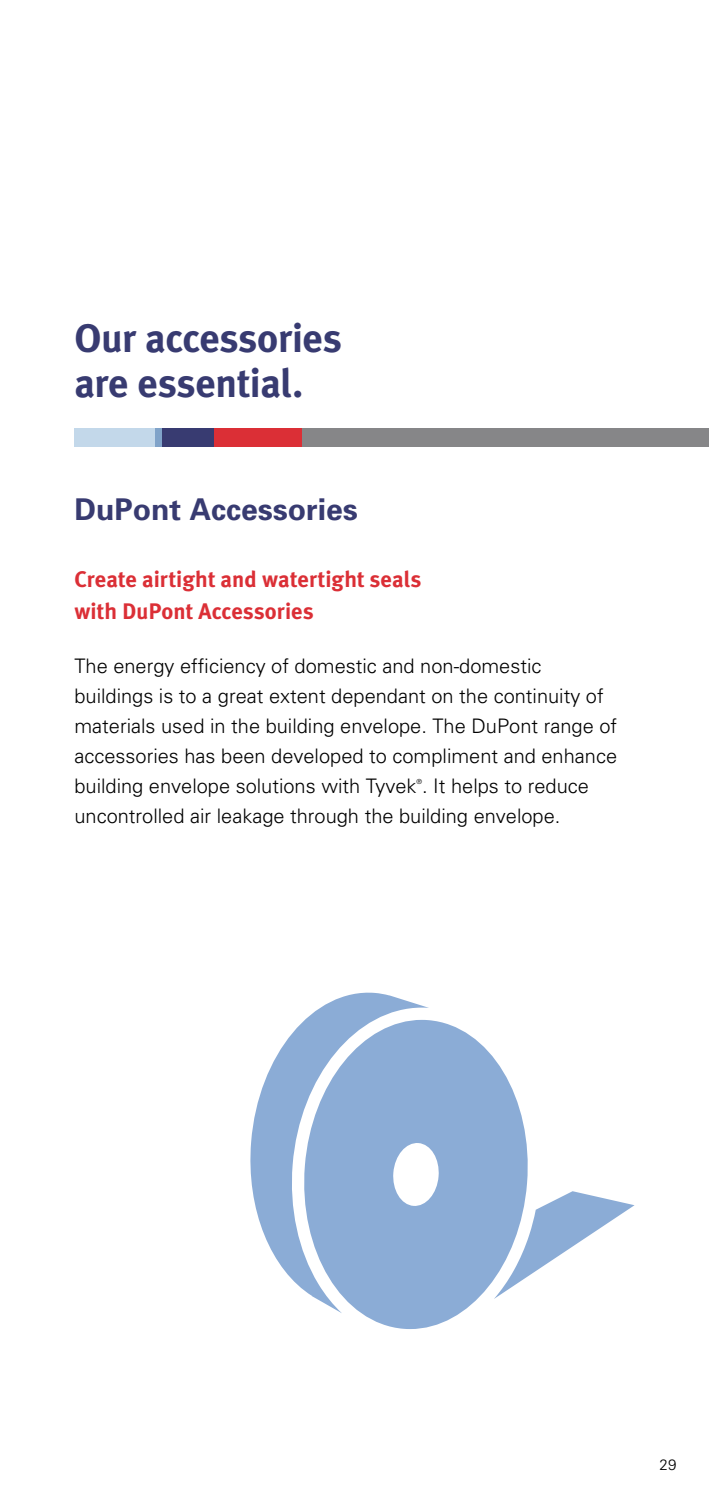
<style>
.page{position:relative;width:709px;height:1489px;background:#fff}
.page>*{position:absolute;margin:0;border:0;box-sizing:border-box;transform-origin:0 0}
.t1{font:700 40px/45px "Meta Plus";letter-spacing:-.01em;color:#383b71}
.t2{font:700 30px "Univers";color:#383b71}
.t3{font:700 22.5px/32.5px "Meta Plus";letter-spacing:.005em;color:#db2f36}
.t4{font:300 20px/30px "Univers";color:#000}
.t5{font:300 15px "Univers";color:#000}
.t6{font:300 7px "Univers";color:#000}
</style>
<div class="page">
<div style="left:74px;top:428px;width:82px;height:18px;background:#c3d8ea"></div>
<div style="left:155px;top:428px;width:9px;height:18px;background:#80a3c9"></div>
<div style="left:301px;top:428px;width:408px;height:18px;background:#868688"></div>
<div style="left:211px;top:428px;width:90px;height:18px;background:#db2f36"></div>
<div style="left:163px;top:428px;width:51px;height:18px;background:#383b71"></div>
<svg style="left:250px;top:992px;width:179px;height:293px;fill:#8bacd6"></svg>
<svg style="left:534px;top:1191px;width:100px;height:81px"></svg>
<svg style="left:298px;top:1019px;width:236px;height:309px;fill:#8bacd6"></svg>
<h1 class="t1" style="left:74px;top:315px;width:269px">Our accessories are essential.</h1>
<h2 class="t2" style="left:74px;top:490px;width:285px">DuPont Accessories</h2>
<p class="t3" style="left:74px;top:562px;width:348px">Create airtight and watertight seals with DuPont Accessories</p>
<p class="t4" style="left:74px;top:650px;width:544px">The energy efficiency of domestic and non-domestic buildings is to a great extent dependant on the continuity of materials used in the building envelope. The DuPont range of accessories has been developed to compliment and enhance building envelope solutions with Tyvek . It helps to reduce</p>
<p class="t6" style="left:416px;top:777px;width:7px">®</p>
<p class="t4" style="left:74px;top:800px;width:487px">uncontrolled air leakage through the building envelope.</p>
<p class="t5" style="left:659px;top:1455px;width:19px">29</p>
</div>
